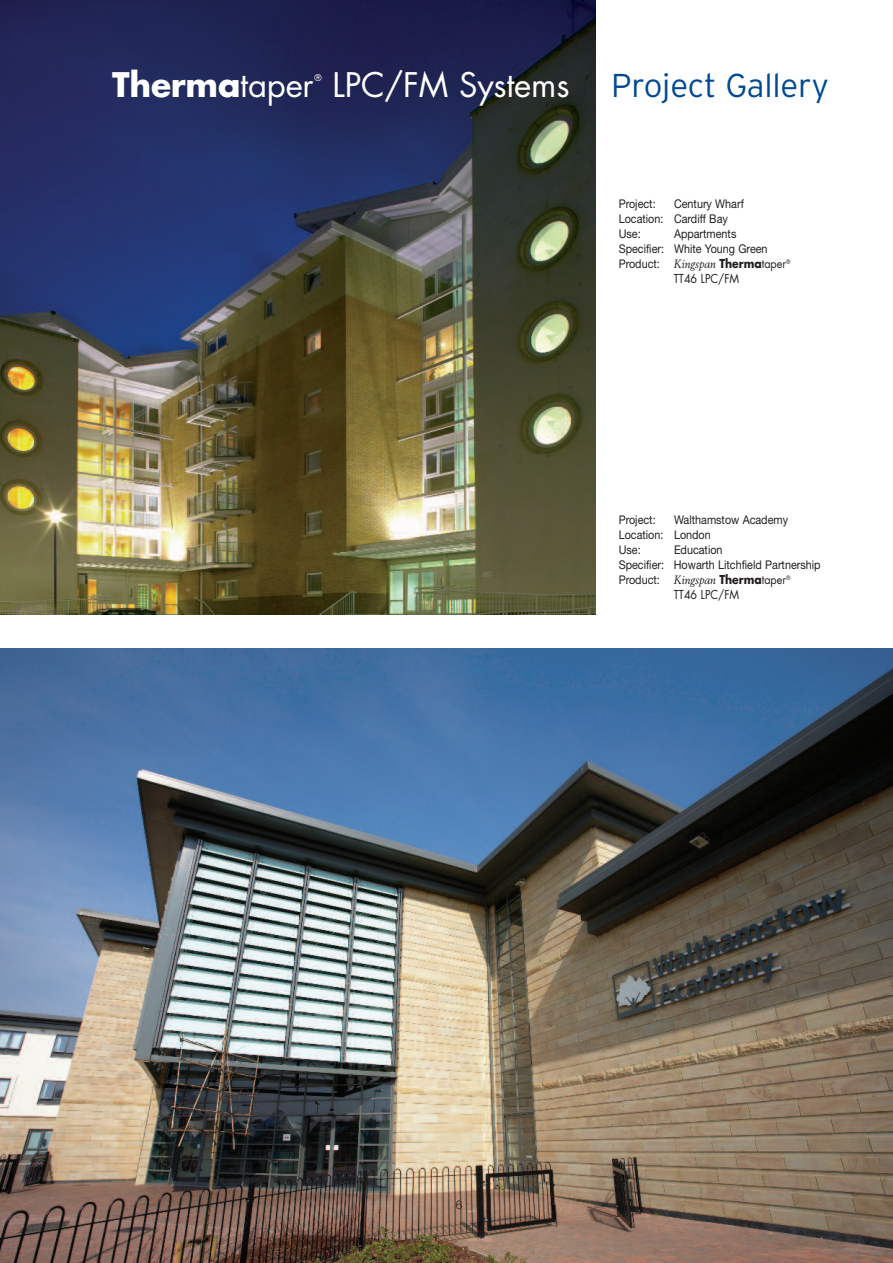
<style>
.page{position:relative;width:893px;height:1263px;background:#fff}
.page>*{position:absolute;margin:0;border:0;box-sizing:border-box;transform-origin:0 0}
.t1{font:300 33px "Interstate";letter-spacing:-.005em;color:#014990}
.t2{font:33px "Futura";letter-spacing:-.005em;color:#fff}
.t3{font:700 33px "Futura";letter-spacing:-.005em;color:#fff}
.t4{font:12px/15px "Helvetica Neue";color:#231f20;scale:.9 1}
.t5{font:12px "Futura";color:#231f20;scale:.9 1}
.t6{font:300 12px "Helvetica Neue";color:#231f20}
.t7{font:9px "Futura";color:#fff}
.s1{font-weight:400}
.s2{font-family:"Berling";font-style:italic}
.s3{font-family:"Futura";font-weight:700}
.s4{font-family:"Futura"}
</style>
<div class="page">
<img style="left:0;top:648px;width:893px;height:615px">
<img style="left:0;top:0;width:595px;height:614px">
<h1 class="t3" style="left:112px;top:70px;width:203px">Therma<span class="s1">taper</span></h1>
<p class="t7" style="left:314px;top:74px;width:9px">®</p>
<h1 class="t2" style="left:333px;top:70px;width:238px">LPC/FM Systems</h1>
<h1 class="t1" style="left:611px;top:66px;width:219px">Project Gallery</h1>
<p class="t4" style="left:619px;top:198px;width:141px;text-indent:55px">Century Wharf<br>Location: Cardiff Bay<br>Use:</p>
<p class="t4" style="left:619px;top:198px;width:43px">Project:</p>
<p class="t4" style="left:619px;top:228px;width:192px;text-indent:55px">Appartments<br>Specifier: White Young Green<br>Product: <span class="s2">Kingspan</span> <span class="s3">Therma</span><span class="s4">taper</span><sup>®</sup></p>
<p class="t5" style="left:674px;top:274px;width:74px">TT46 LPC/FM</p>
<p class="t4" style="left:619px;top:514px;width:190px;text-indent:55px">Walthamstow Academy<br>Location: London<br>Use:</p>
<p class="t4" style="left:619px;top:514px;width:43px">Project:</p>
<p class="t4" style="left:619px;top:544px;width:226px;text-indent:55px">Education<br>Specifier: Howarth Litchfield Partnership<br>Product: <span class="s2">Kingspan</span> <span class="s3">Therma</span><span class="s4">taper</span><sup>®</sup></p>
<p class="t5" style="left:674px;top:589px;width:74px">TT46 LPC/FM</p>
<p class="t6" style="left:456px;top:1201px;width:8px">6</p>
</div>
